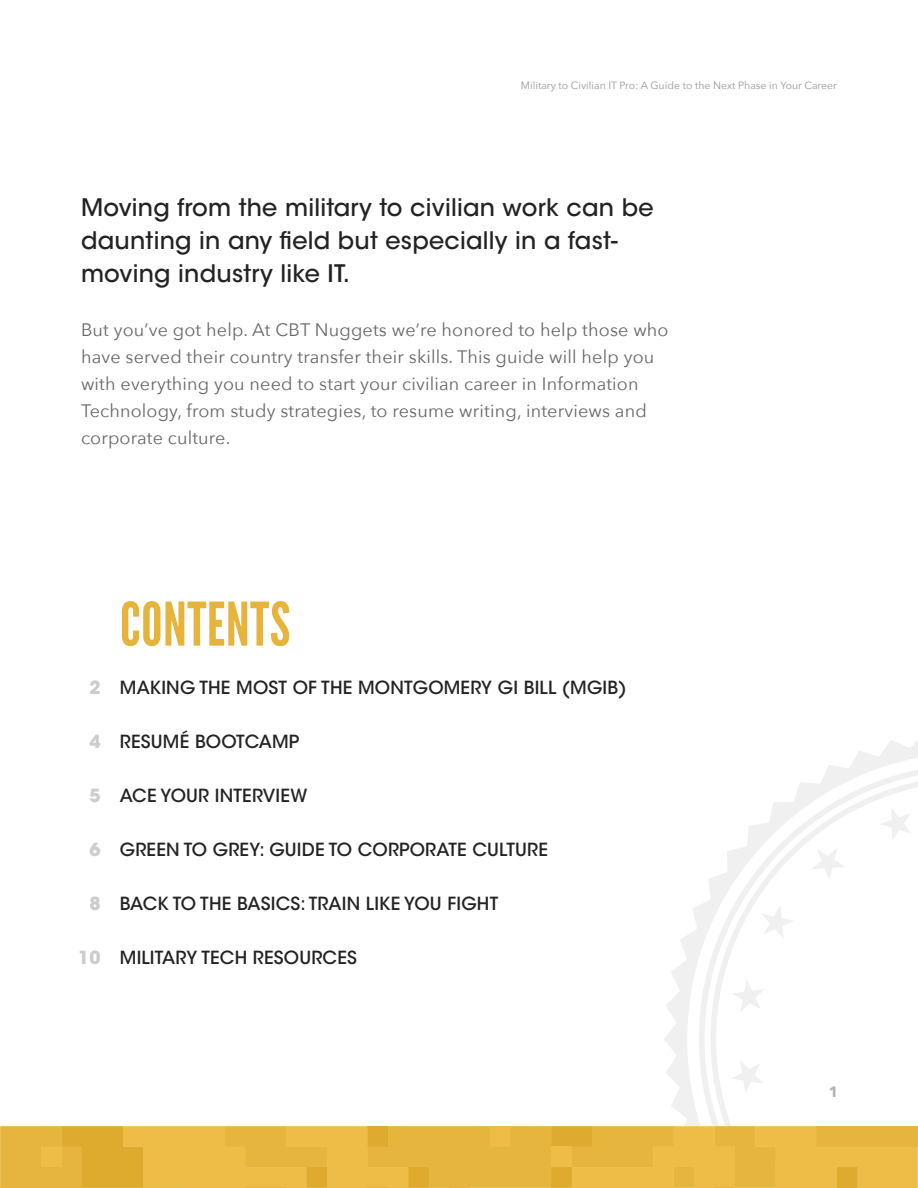
<style>
.page{position:relative;width:918px;height:1188px;background:#fff}
.page>*{position:absolute;margin:0;border:0;box-sizing:border-box;transform-origin:0 0}
.t1{font:60px "League Gothic";letter-spacing:.01em;color:#e6b43c}
.t2{font:500 24px/33px "ITC Avant Garde Std";letter-spacing:.01em;color:#232323}
.t3{font:18px/27px "Avenir Next";letter-spacing:.01em;color:#666767}
.t4{font:500 18px "ITC Avant Garde Std";letter-spacing:.01em;color:#232323}
.t5{font:700 18px "ITC Avant Garde Std";color:#cdcccb}
.t6{font:700 15px "Avenir Next";color:#666767}
.t7{font:10.5px "Avenir Next";color:#989899}
</style>
<div class="page">
<svg style="left:664px;top:740px;width:254px;height:386px"></svg>
<svg style="left:699px;top:764px;width:219px;height:362px"></svg>
<svg style="left:761px;top:905px;width:33px;height:34px"></svg>
<svg style="left:731px;top:979px;width:34px;height:33px"></svg>
<svg style="left:731px;top:1060px;width:33px;height:33px"></svg>
<svg style="left:879px;top:807px;width:33px;height:34px"></svg>
<svg style="left:812px;top:848px;width:33px;height:32px"></svg>
<svg style="left:0;top:1126px;width:918px;height:62px"></svg>
<div style="left:551px;top:1147px;width:21px;height:20px;background:#edbd47"></div>
<p class="t7" style="left:521px;top:76px;width:318px">Military to Civilian IT Pro: A Guide to the Next Phase in Your Career</p>
<h2 class="t2" style="left:81px;top:191px;width:574px">Moving from the military to civilian work can be daunting in any field but especially in a fast&shy;moving industry like IT.</h2>
<p class="t3" style="left:81px;top:316px;width:589px">But you’ve got help. At CBT Nuggets we’re honored to help those who have served their country transfer their skills. This guide will help you with everything you need to start your civilian career in Information Technology, from study strategies, to resume writing, interviews and corporate culture.</p>
<p class="t5" style="left:90px;top:675px;width:13px">2</p>
<p class="t5" style="left:90px;top:729px;width:13px">4</p>
<p class="t5" style="left:90px;top:783px;width:13px">5</p>
<p class="t5" style="left:90px;top:837px;width:13px">6</p>
<p class="t5" style="left:90px;top:891px;width:13px">8</p>
<p class="t5" style="left:78px;top:945px;width:24px">10</p>
<h1 class="t1" style="left:120px;top:590px;width:172px">CONTENTS</h1>
<p class="t4" style="left:120px;top:676px;width:508px">MAKING THE MOST OF THE MONTGOMERY GI BILL (MGIB)</p>
<p class="t4" style="left:120px;top:730px;width:181px">RESUMÉ BOOTCAMP</p>
<p class="t4" style="left:120px;top:784px;width:189px">ACE YOUR INTERVIEW</p>
<p class="t4" style="left:120px;top:838px;width:430px">GREEN TO GREY: GUIDE TO CORPORATE CULTURE</p>
<p class="t4" style="left:120px;top:892px;width:380px">BACK TO THE BASICS: TRAIN LIKE YOU FIGHT</p>
<p class="t4" style="left:120px;top:946px;width:239px">MILITARY TECH RESOURCES</p>
<p class="t6" style="left:828px;top:1079px;width:11px">1</p>
</div>
